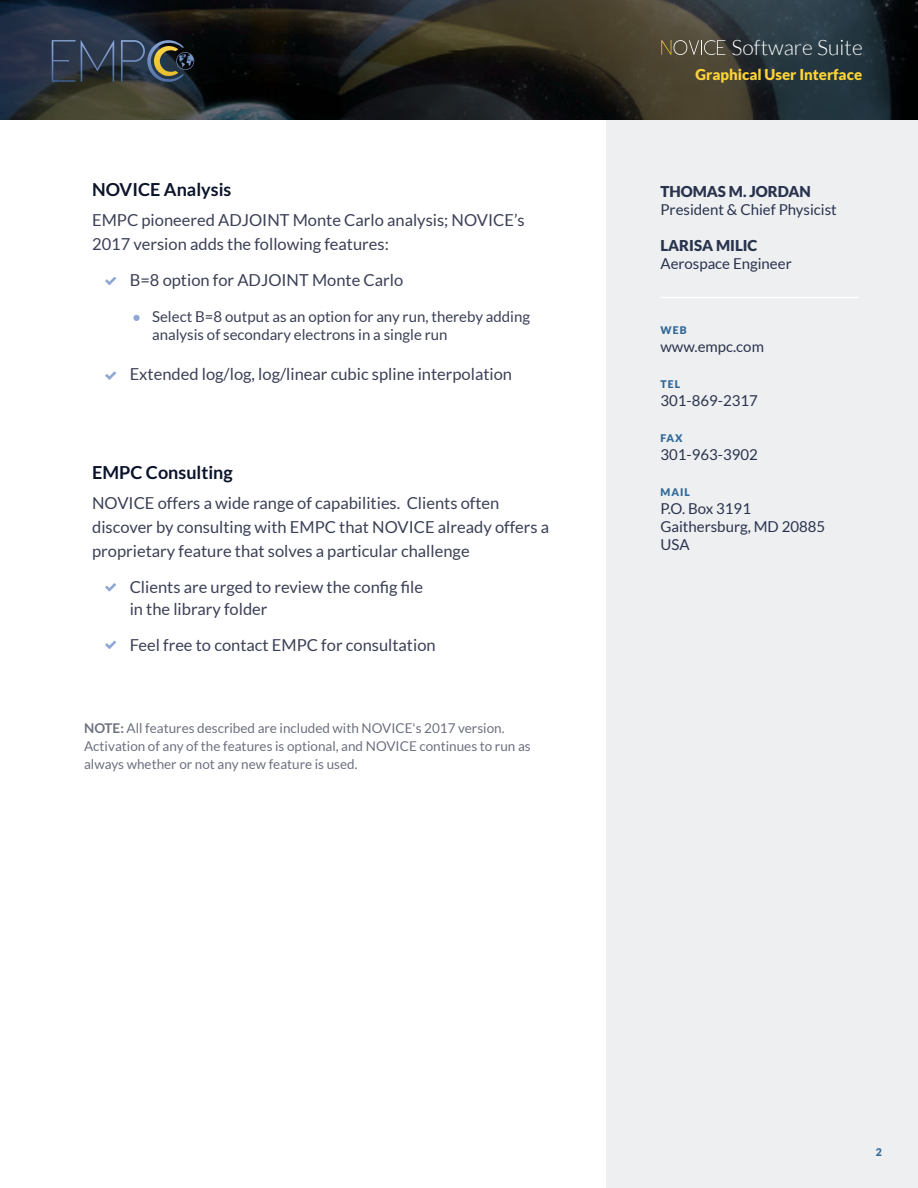
<style>
.page{position:relative;width:918px;height:1188px;background:#fff}
.page>*{position:absolute;margin:0;border:0;box-sizing:border-box;transform-origin:0 0}
.t1{font:300 21px "Lato";color:#fff}
.t2{font:700 18px "Lato";color:#0c142b}
.t3{font:16.5px/24px "Lato";color:#3b4055}
.t4{font:15px/18px "Lato";color:#2a334e}
.t5{font:15px/18px "Lato";color:#3b4055}
.t6{font:900 15px "Lato";color:#2a334e}
.t7{font:900 15px "Lato";color:#fcd337}
.t8{font:13.5px/18px "Lato";color:rgb(60 64 84/.75)}
.t9{font:900 10.5px "Lato";letter-spacing:.1em;color:#316897}
.s1{font-weight:700}
</style>
<div class="page">
<svg style="left:105px;top:277px;width:11px;height:8px"></svg>
<div style="left:606px;top:118px;width:312px;height:1070px;background:#edeff0"></div>
<hr style="left:660px;top:297px;width:198px;height:1px;background:#fff">
<div style="left:133px;top:315px;width:7px;height:6px;background:#92a8d4;border-radius:50%"></div>
<svg style="left:105px;top:371px;width:11px;height:9px"></svg>
<svg style="left:105px;top:583px;width:11px;height:8px"></svg>
<svg style="left:105px;top:641px;width:11px;height:8px"></svg>
<img style="left:0;top:0;width:918px;height:120px">
<svg style="left:52px;top:40px;width:62px;height:42px;background:#333e51"></svg>
<svg style="left:121px;top:40px;width:74px;height:42px;background:#3e484f"></svg>
<svg style="left:661px;top:40px;width:64px;height:15px"></svg>
<p class="t2" style="left:92px;top:179px;width:141px">NOVICE Analysis</p>
<p class="t3" style="left:92px;top:208px;width:434px">EMPC pioneered ADJOINT Monte Carlo analysis; NOVICE’s<br>2017 version adds the following features:</p>
<p class="t3" style="left:130px;top:268px;width:275px">B=8 option for ADJOINT Monte Carlo</p>
<p class="t5" style="left:152px;top:308px;width:379px">Select B=8 output as an option for any run, thereby adding analysis of secondary electrons in a single run</p>
<p class="t3" style="left:130px;top:362px;width:384px">Extended log/log, log/linear cubic spline interpolation</p>
<p class="t2" style="left:92px;top:463px;width:142px">EMPC Consulting</p>
<p class="t3" style="left:92px;top:491px;width:459px">NOVICE offers a wide range of capabilities. Clients often discover by consulting with EMPC that NOVICE already offers a proprietary feature that solves a particular challenge</p>
<p class="t3" style="left:130px;top:577px;width:295px;line-height:21px">Clients are urged to review the config file in the library folder</p>
<p class="t3" style="left:130px;top:632px;width:308px">Feel free to contact EMPC for consultation</p>
<p class="t8" style="left:84px;top:719px;width:448px"><span class="s1">NOTE:</span> All features described are included with NOVICE's 2017 version.<br>Activation of any of the features is optional, and NOVICE continues to run as always whether or not any new feature is used.</p>
<p class="t1" style="left:732px;top:36px;width:133px">Software Suite</p>
<p class="t7" style="left:695px;top:66px;width:168px">Graphical User Interface</p>
<p class="t6" style="left:660px;top:183px;width:152px">THOMAS M. JORDAN</p>
<p class="t4" style="left:660px;top:201px;width:178px">President &amp; Chief Physicist</p>
<p class="t6" style="left:660px;top:237px;width:99px">LARISA MILIC</p>
<p class="t4" style="left:660px;top:255px;width:133px">Aerospace Engineer</p>
<p class="t9" style="left:660px;top:324px;width:28px">WEB</p>
<p class="t4" style="left:660px;top:338px;width:105px">www.empc.com</p>
<p class="t9" style="left:660px;top:378px;width:21px">TEL</p>
<p class="t4" style="left:660px;top:392px;width:99px">301-869-2317</p>
<p class="t9" style="left:660px;top:432px;width:24px">FAX</p>
<p class="t4" style="left:660px;top:446px;width:99px">301-963-3902</p>
<p class="t9" style="left:660px;top:486px;width:31px">MAIL</p>
<p class="t4" style="left:660px;top:500px;width:166px">P.O. Box 3191<br>Gaithersburg, MD 20885<br>USA</p>
<p class="t9" style="left:876px;top:1146px;width:8px">2</p>
</div>
